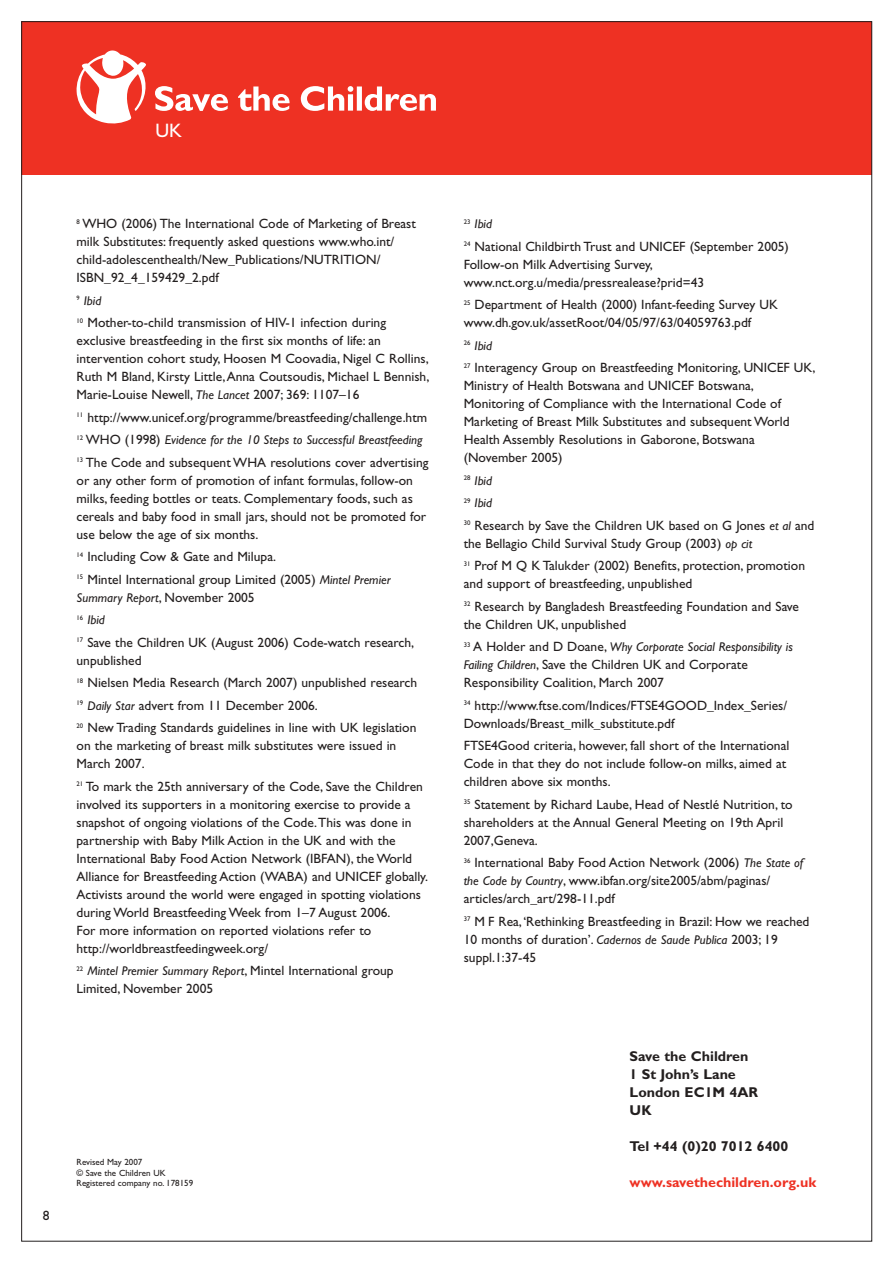
<style>
.page{position:relative;width:893px;height:1263px;background:#fff}
.page>*{position:absolute;margin:0;border:0;box-sizing:border-box;transform-origin:0 0}
.t1{font:19.5px "Gill Sans";color:#fff}
.t2{font:700 14.25px/18px "Gill Sans";color:#231f1f}
.t3{font:700 14.25px "Gill Sans";color:#ee3123}
.t4{font:13.5px/18px "Gill Sans";color:#231f1f}
.t5{font:italic 12.75px/22.5px "Gill Sans";color:#231f1f}
.t6{font:9px/10.8px "Gill Sans";color:#231f1f}
.s1{font-style:italic;font-size:12.75px}
.s2{font-style:normal;font-size:13.5px}
</style>
<div class="page">
<div style="left:21px;top:21px;width:851px;height:153px;background:#ee3123"></div>
<svg style="left:155px;top:86px;width:73px;height:25px"></svg>
<svg style="left:238px;top:86px;width:52px;height:25px"></svg>
<svg style="left:301px;top:86px;width:52px;height:25px"></svg>
<div style="left:357px;top:86px;width:5px;height:25px;background:#fff"></div>
<svg style="left:364px;top:86px;width:72px;height:25px"></svg>
<svg style="left:77px;top:50px;width:69px;height:73px"></svg>
<h1 class="t1" style="left:155px;top:124px;width:28px">UK</h1>
<p class="t4" style="left:77px;top:216px;width:341px"><sup>8</sup> WHO (2006) The International Code of Marketing of Breast milk Substitutes: frequently asked questions www.who.int/ child-adolescenthealth/New_Publications/NUTRITION/ ISBN_92_4_159429_2.pdf</p>
<p class="t5" style="left:77px;top:291px;width:26px"><sup>9</sup> Ibid</p>
<p class="t4" style="left:77px;top:315px;width:354px"><sup>10</sup> Mother-to-child transmission of HIV-1 infection during exclusive breastfeeding in the first six months of life: an intervention cohort study, Hoosen M Coovadia, Nigel C Rollins, Ruth M Bland, Kirsty Little,Anna Coutsoudis, Michael L Bennish, Marie-Louise Newell, <span class="s1">The Lancet</span> 2007; 369: 1107–16</p>
<p class="t4" style="left:77px;top:410px;width:352px"><sup>11</sup> http://www.unicef.org/programme/breastfeeding/challenge.htm</p>
<p class="t5" style="left:77px;top:430px;width:347px"><sup>12</sup> <span class="s2">WHO (1998)</span> Evidence for the 10 Steps to Successful Breastfeeding</p>
<p class="t4" style="left:77px;top:455px;width:353px"><sup>13</sup> The Code and subsequent WHA resolutions cover advertising or any other form of promotion of infant formulas, follow-on milks, feeding bottles or teats. Complementary foods, such as cereals and baby food in small jars, should not be promoted for use below the age of six months.</p>
<p class="t4" style="left:77px;top:547px;width:315px;line-height:22.5px"><sup>14</sup> Including Cow &amp; Gate and Milupa.<br><sup>15</sup> Mintel International group Limited (2005) <span class="s1">Mintel Premier</span></p>
<p class="t5" style="left:77px;top:588px;width:180px">Summary Report<span class="s2">, November 2005<br></span><sup>16</sup> Ibid</p>
<p class="t4" style="left:77px;top:635px;width:339px"><sup>17</sup> Save the Children UK (August 2006) Code-watch research, unpublished</p>
<p class="t4" style="left:77px;top:673px;width:342px;line-height:22.5px"><sup>18</sup> Nielsen Media Research (March 2007) unpublished research<br><sup>19</sup> <span class="s1">Daily Star</span> advert from 11 December 2006.<br><sup>20</sup> New Trading Standards guidelines in line with UK legislation</p>
<p class="t4" style="left:77px;top:738px;width:321px">on the marketing of breast milk substitutes were issued in<br>March 2007.</p>
<p class="t4" style="left:77px;top:779px;width:353px"><sup>21</sup> To mark the 25th anniversary of the Code, Save the Children involved its supporters in a monitoring exercise to provide a snapshot of ongoing violations of the Code.This was done in partnership with Baby Milk Action in the UK and with the International Baby Food Action Network (IBFAN), the World Alliance for Breastfeeding Action (WABA) and UNICEF globally.<br>Activists around the world were engaged in spotting violations during World Breastfeeding Week from 1–7 August 2006.<br>For more information on reported violations refer to http://worldbreastfeedingweek.org/</p>
<p class="t5" style="left:77px;top:961px;width:318px"><sup>22</sup> Mintel Premier Summary Report<span class="s2">, Mintel International group</span></p>
<p class="t4" style="left:77px;top:981px;width:138px">Limited, November 2005</p>
<p class="t4" style="left:43px;top:1208px;width:8px">8</p>
<p class="t6" style="left:77px;top:1157px;width:118px">Revised May 2007<br>© Save the Children UK<br>Registered company no. 178159</p>
<p class="t5" style="left:463px;top:214px;width:30px"><sup>23</sup> Ibid</p>
<p class="t4" style="left:463px;top:239px;width:327px"><sup>24</sup> National Childbirth Trust and UNICEF (September 2005)<br>Follow-on Milk Advertising Survey, www.nct.org.u/media/pressrealease?prid=43</p>
<p class="t4" style="left:463px;top:297px;width:316px"><sup>25</sup> Department of Health (2000) Infant-feeding Survey UK www.dh.gov.uk/assetRoot/04/05/97/63/04059763.pdf</p>
<p class="t5" style="left:463px;top:336px;width:30px"><sup>26</sup> Ibid</p>
<p class="t4" style="left:463px;top:360px;width:353px"><sup>27</sup> Interagency Group on Breastfeeding Monitoring, UNICEF UK, Ministry of Health Botswana and UNICEF Botswana, Monitoring of Compliance with the International Code of Marketing of Breast Milk Substitutes and subsequent World Health Assembly Resolutions in Gaborone, Botswana (November 2005)</p>
<p class="t5" style="left:463px;top:471px;width:30px"><sup>28</sup> Ibid<br><sup>29</sup> Ibid</p>
<p class="t4" style="left:463px;top:518px;width:352px"><sup>30</sup> Research by Save the Children UK based on G Jones <span class="s1">et al</span> and the Bellagio Child Survival Study Group (2003) <span class="s1">op cit</span></p>
<p class="t4" style="left:463px;top:558px;width:343px"><sup>31</sup> Prof M Q K Talukder (2002) Benefits, protection, promotion and support of breastfeeding, unpublished</p>
<p class="t4" style="left:463px;top:599px;width:337px"><sup>32</sup> Research by Bangladesh Breastfeeding Foundation and Save the Children UK, unpublished</p>
<p class="t5" style="left:463px;top:637px;width:330px"><sup>33</sup> <span class="s2">A Holder and D Doane,</span> Why Corporate Social Responsibility is</p>
<p class="t4" style="left:463px;top:657px;width:285px"><span class="s1">Failing Children</span>, Save the Children UK and Corporate<br>Responsibility Coalition, March 2007</p>
<p class="t4" style="left:463px;top:698px;width:325px"><sup>34</sup> http://www.ftse.com/Indices/FTSE4GOOD_Index_Series/<br>Downloads/Breast_milk_substitute.pdf</p>
<p class="t4" style="left:463px;top:738px;width:327px">FTSE4Good criteria, however, fall short of the International<br>Code in that they do not include follow-on milks, aimed at children above six months.</p>
<p class="t4" style="left:463px;top:797px;width:330px"><sup>35</sup> Statement by Richard Laube, Head of Nestlé Nutrition, to shareholders at the Annual General Meeting on 19th April<br>2007,Geneva.</p>
<p class="t4" style="left:463px;top:855px;width:341px"><sup>36</sup> International Baby Food Action Network (2006) <span class="s1">The State of the Code by Country</span>, www.ibfan.org/site2005/abm/paginas/ articles/arch_art/298-11.pdf</p>
<p class="t4" style="left:463px;top:914px;width:347px"><sup>37</sup> M F Rea,‘Rethinking Breastfeeding in Brazil: How we reached<br>10 months of duration’. <span class="s1">Cadernos de Saude Publica</span> 2003; 19 suppl.1:37-45</p>
<p class="t2" style="left:629px;top:1048px;width:130px">Save the Children<br>1 St John’s Lane<br>London EC1M 4AR<br>UK</p>
<p class="t2" style="left:629px;top:1138px;width:160px">Tel +44 (0)20 7012 6400</p>
<p class="t3" style="left:629px;top:1177px;width:188px">www.savethechildren.org.uk</p>
</div>
